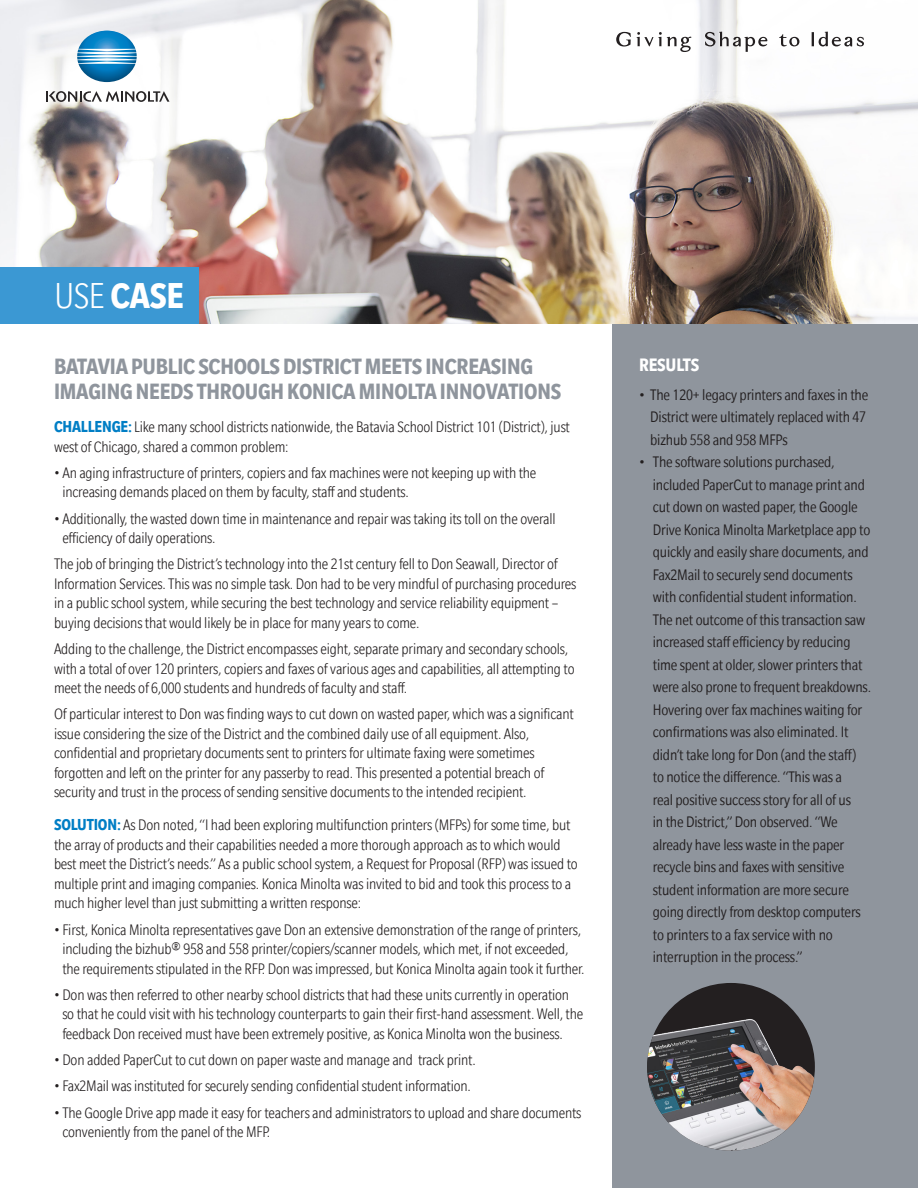
<style>
.page{position:relative;width:918px;height:1188px;background:#fff}
.page>*{position:absolute;margin:0;border:0;box-sizing:border-box;transform-origin:0 0}
.t1{font:700 condensed 39px "Slate";color:#fff}
.Text_Head{font:700 condensed 24px/25.5px "Slate";letter-spacing:-.01em;color:#8f959d}
.t2{font:700 condensed 19.5px "Slate";letter-spacing:-.01em;color:#fff}
.Body_Copy{font:300 condensed 16.5px/19.5px "Slate";letter-spacing:-.01em;color:#231f20}
.t3{font:condensed 16.5px/22.5px "Slate";letter-spacing:-.01em;color:#231f20}
.s1{font-weight:300}
.s2{font-weight:700;font-size:17.25px;color:#007ec5}
</style>
<div class="page">
<img style="left:0;top:0;width:918px;height:324px">
<div style="left:612px;top:324px;width:306px;height:864px;background:#8f959d"></div>
<div style="left:0;top:268px;width:198px;height:56px;background:#3b98d3"></div>
<img style="left:77px;top:31px;width:60px;height:51px">
<svg style="left:46px;top:91px;width:123px;height:11px"></svg>
<svg style="left:705px;top:31px;width:62px;height:21px"></svg>
<svg style="left:811px;top:31px;width:53px;height:15px"></svg>
<svg style="left:616px;top:32px;width:75px;height:20px"></svg>
<svg style="left:779px;top:34px;width:21px;height:13px"></svg>
<img style="left:647px;top:983px;width:168px;height:168px;border-radius:83px">
<p class="t1" style="left:54px;top:275px;width:131px"><span class="s1">USE</span> CASE</p>
<p class="Text_Head" style="left:54px;top:353px;width:509px">BATAVIA PUBLIC SCHOOLS DISTRICT MEETS INCREASING<br>IMAGING NEEDS THROUGH KONICA MINOLTA INNOVATIONS</p>
<p class="Body_Copy" style="left:54px;top:417px;width:517px"><span class="s2">CHALLENGE:</span> Like many school districts nationwide, the Batavia School District 101 (District), just west of Chicago, shared a common problem:</p>
<p class="Body_Copy" style="left:62px;top:463px;width:476px;text-indent:-8px">• An aging infrastructure of printers, copiers and fax machines were not keeping up with the increasing demands placed on them by faculty, staff and students.</p>
<p class="Body_Copy" style="left:62px;top:509px;width:495px;text-indent:-8px">• Additionally, the wasted down time in maintenance and repair was taking its toll on the overall efficiency of daily operations.</p>
<p class="Body_Copy" style="left:54px;top:554px;width:524px">The job of bringing the District’s technology into the 21st century fell to Don Seawall, Director of Information Services. This was no simple task. Don had to be very mindful of purchasing procedures in a public school system, while securing the best technology and service reliability equipment – buying decisions that would likely be in place for many years to come.</p>
<p class="Body_Copy" style="left:54px;top:639px;width:522px">Adding to the challenge, the District encompasses eight, separate primary and secondary schools, with a total of over 120 printers, copiers and faxes of various ages and capabilities, all attempting to meet the needs of 6,000 students and hundreds of faculty and staff.</p>
<p class="Body_Copy" style="left:54px;top:704px;width:521px">Of particular interest to Don was finding ways to cut down on wasted paper, which was a significant issue considering the size of the District and the combined daily use of all equipment. Also, confidential and proprietary documents sent to printers for ultimate faxing were sometimes forgotten and left on the printer for any passerby to read. This presented a potential breach of security and trust in the process of sending sensitive documents to the intended recipient.</p>
<p class="Body_Copy" style="left:54px;top:815px;width:525px"><span class="s2">SOLUTION:</span> As Don noted, “I had been exploring multifunction printers (MFPs) for some time, but the array of products and their capabilities needed a more thorough approach as to which would best meet the District’s needs.” As a public school system, a Request for Proposal (RFP) was issued to multiple print and imaging companies. Konica Minolta was invited to bid and took this process to a much higher level than just submitting a written response:</p>
<p class="Body_Copy" style="left:54px;top:920px;width:532px;text-align:center">• First, Konica Minolta representatives gave Don an extensive demonstration of the range of printers, including the bizhub® 958 and 558 printer/copiers/scanner models, which met, if not exceeded,<br>the requirements stipulated in the RFP. Don was impressed, but Konica Minolta again took it further.</p>
<p class="Body_Copy" style="left:62px;top:985px;width:522px;text-indent:-8px">• Don was then referred to other nearby school districts that had these units currently in operation so that he could visit with his technology counterparts to gain their first-hand assessment. Well, the feedback Don received must have been extremely positive, as Konica Minolta won the business.</p>
<p class="Body_Copy" style="left:54px;top:1050px;width:423px">• Don added PaperCut to cut down on paper waste and manage and track print.</p>
<p class="Body_Copy" style="left:54px;top:1076px;width:418px">• Fax2Mail was instituted for securely sending confidential student information.</p>
<p class="Body_Copy" style="left:62px;top:1103px;width:521px;text-indent:-8px">• The Google Drive app made it easy for teachers and administrators to upload and share documents conveniently from the panel of the MFP.</p>
<p class="t2" style="left:639px;top:354px;width:62px">RESULTS</p>
<p class="t3" style="left:650px;top:383px;width:220px;text-indent:-11px">• The 120+ legacy printers and faxes in the<br>District were ultimately replaced with 47 bizhub 558 and 958 MFPs</p>
<p class="t3" style="left:653px;top:451px;width:220px;text-indent:-14px">• The software solutions purchased, included PaperCut to manage print and cut down on wasted paper, the Google Drive Konica Minolta Marketplace app to quickly and easily share documents, and Fax2Mail to securely send documents with confidential student information.<br>The net outcome of this transaction saw increased staff efficiency by reducing time spent at older, slower printers that were also prone to frequent breakdowns.<br>Hovering over fax machines waiting for confirmations was also eliminated. It didn’t take long for Don (and the staff) to notice the difference. “This was a<br>real positive success story for all of us<br>in the District,” Don observed. “We already have less waste in the paper recycle bins and faxes with sensitive student information are more secure going directly from desktop computers to printers to a fax service with no interruption in the process.”</p>
</div>
